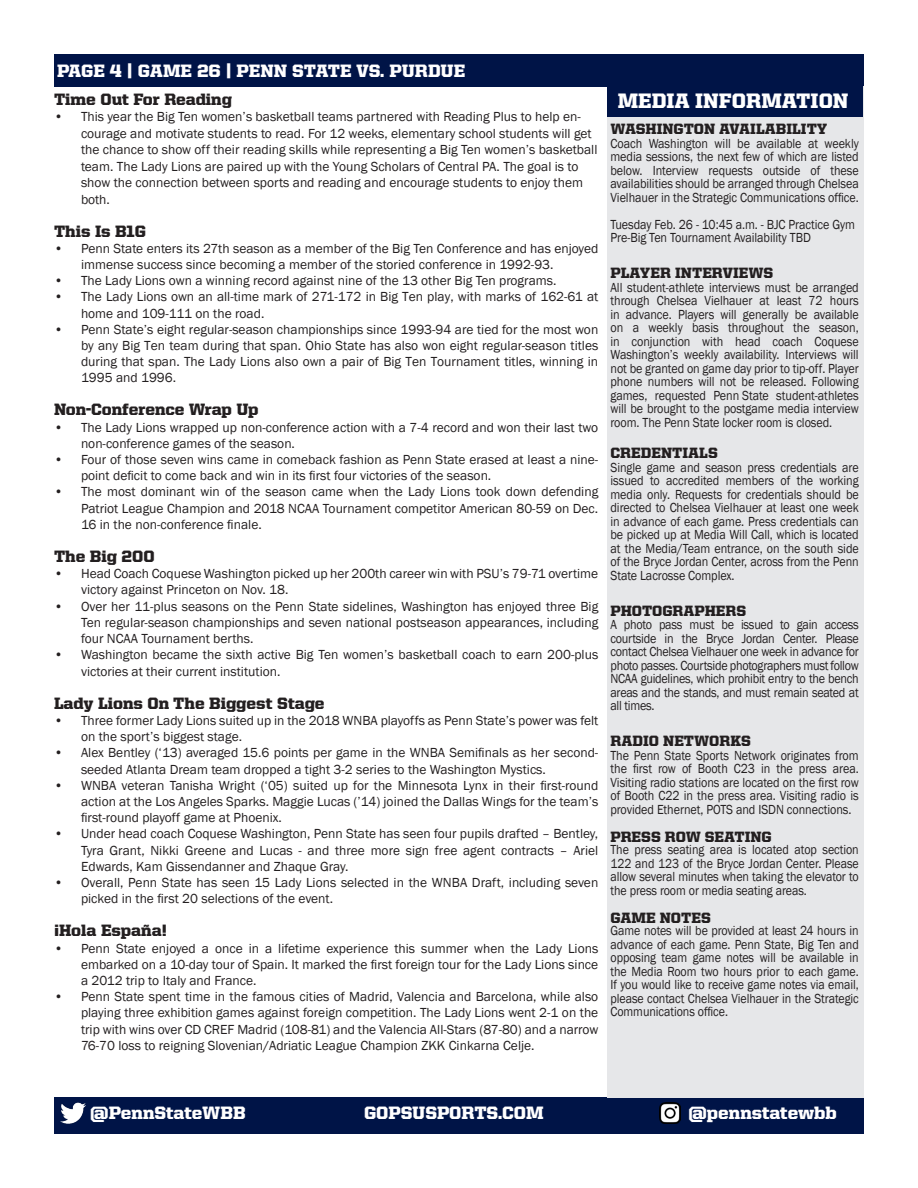
<style>
.page{position:relative;width:918px;height:1188px;background:#fff}
.page>*{position:absolute;margin:0;border:0;box-sizing:border-box;transform-origin:0 0}
.t1{font:900 21px "United Serif Reg";color:#fff}
.t2{font:900 18px "United Serif Reg";color:#fff}
.t3{font:900 16.5px "United Serif Reg";letter-spacing:-.005em;color:#231f20}
.t4{font:900 15px "United Serif Reg";color:#231f20}
.t5{font:13.5px/16.2px "Franklin Gothic";color:#231f20}
.t6{font:13.5px/13.5px "Franklin Gothic";color:#231f20;text-align:justify;scale:.9 1}
.t7{font:13.5px/13.5px "Franklin Gothic";color:#231f20;text-align:justify;scale:.89 1}
</style>
<div class="page">
<div style="left:54px;top:54px;width:810px;height:32px;background:#001447"></div>
<div style="left:54px;top:1097px;width:810px;height:37px;background:#001447"></div>
<img style="left:61px;top:1102px;width:24px;height:22px">
<img style="left:660px;top:1103px;width:21px;height:21px">
<div style="left:607px;top:86px;width:257px;height:1011px;background:#e6e7e9"></div>
<div style="left:607px;top:87px;width:255px;height:30px;background:#001447"></div>
<h2 class="t2" style="left:57px;top:60px;width:410px">PAGE 4 | GAME 26 | PENN STATE VS. PURDUE</h2>
<p class="t3" style="left:54px;top:90px;width:180px">Time Out For Reading</p>
<p class="t5" style="left:81px;top:109px;width:518px;text-indent:-27px">• This year the Big Ten women’s basketball teams partnered with Reading Plus to help en&shy;courage and motivate students to read. For 12 weeks, elementary school students will get the chance to show off their reading skills while representing a Big Ten women’s basketball team. The Lady Lions are paired up with the Young Scholars of Central PA. The goal is to show the connection between sports and reading and encourage students to enjoy them both.</p>
<p class="t3" style="left:54px;top:222px;width:94px">This Is B1G</p>
<p class="t5" style="left:81px;top:240px;width:519px;text-indent:-27px">• Penn State enters its 27th season as a member of the Big Ten Conference and has enjoyed immense success since becoming a member of the storied conference in 1992-93.</p>
<p class="t5" style="left:54px;top:273px;width:504px">• The Lady Lions own a winning record against nine of the 13 other Big Ten programs.</p>
<p class="t5" style="left:81px;top:289px;width:519px;text-indent:-27px">• The Lady Lions own an all-time mark of 271-172 in Big Ten play, with marks of 162-61 at home and 109-111 on the road.</p>
<p class="t5" style="left:81px;top:321px;width:519px;text-align:justify;text-indent:-27px">• Penn State’s eight regular-season championships since 1993-94 are tied for the most won by any Big Ten team during that span. Ohio State has also won eight regular-season titles during that span. The Lady Lions also own a pair of Big Ten Tournament titles, winning in 1995 and 1996.</p>
<p class="t3" style="left:54px;top:400px;width:206px">Non-Conference Wrap Up</p>
<p class="t5" style="left:81px;top:419px;width:519px;text-indent:-27px">• The Lady Lions wrapped up non-conference action with a 7-4 record and won their last two non-conference games of the season.</p>
<p class="t5" style="left:81px;top:452px;width:519px;text-indent:-27px">• Four of those seven wins came in comeback fashion as Penn State erased at least a nine&shy;point deficit to come back and win in its first four victories of the season.</p>
<p class="t5" style="left:81px;top:484px;width:519px;text-align:justify;text-indent:-27px">• The most dominant win of the season came when the Lady Lions took down defending Patriot League Champion and 2018 NCAA Tournament competitor American 80-59 on Dec.<br>16 in the non-conference finale.</p>
<p class="t3" style="left:54px;top:547px;width:102px">The Big 200</p>
<p class="t5" style="left:81px;top:566px;width:519px;text-indent:-27px">• Head Coach Coquese Washington picked up her 200th career win with PSU’s 79-71 overtime victory against Princeton on Nov. 18.</p>
<p class="t5" style="left:81px;top:598px;width:519px;text-align:justify;text-indent:-27px">• Over her 11-plus seasons on the Penn State sidelines, Washington has enjoyed three Big Ten regular-season championships and seven national postseason appearances, including four NCAA Tournament berths.</p>
<p class="t5" style="left:81px;top:647px;width:519px;text-indent:-27px">• Washington became the sixth active Big Ten women’s basketball coach to earn 200-plus victories at their current institution.</p>
<p class="t3" style="left:54px;top:694px;width:272px">Lady Lions On The Biggest Stage</p>
<p class="t5" style="left:81px;top:713px;width:519px;text-indent:-27px">• Three former Lady Lions suited up in the 2018 WNBA playoffs as Penn State’s power was felt on the sport’s biggest stage.</p>
<p class="t5" style="left:81px;top:745px;width:519px;text-indent:-27px">• Alex Bentley (‘13) averaged 15.6 points per game in the WNBA Semifinals as her second&shy;seeded Atlanta Dream team dropped a tight 3-2 series to the Washington Mystics.</p>
<p class="t5" style="left:81px;top:777px;width:519px;text-align:justify;text-indent:-27px">• WNBA veteran Tanisha Wright (‘05) suited up for the Minnesota Lynx in their first-round action at the Los Angeles Sparks. Maggie Lucas (’14) joined the Dallas Wings for the team’s first-round playoff game at Phoenix.</p>
<p class="t5" style="left:81px;top:826px;width:519px;text-align:justify;text-indent:-27px">• Under head coach Coquese Washington, Penn State has seen four pupils drafted – Bentley, Tyra Grant, Nikki Greene and Lucas - and three more sign free agent contracts – Ariel Edwards, Kam Gissendanner and Zhaque Gray.</p>
<p class="t5" style="left:81px;top:874px;width:519px;text-indent:-27px">• Overall, Penn State has seen 15 Lady Lions selected in the WNBA Draft, including seven picked in the first 20 selections of the event.</p>
<p class="t3" style="left:54px;top:922px;width:114px">¡Hola España!</p>
<p class="t5" style="left:81px;top:940px;width:519px;text-align:justify;text-indent:-27px">• Penn State enjoyed a once in a lifetime experience this summer when the Lady Lions embarked on a 10-day tour of Spain. It marked the first foreign tour for the Lady Lions since a 2012 trip to Italy and France.</p>
<p class="t5" style="left:81px;top:989px;width:519px;text-align:justify;text-indent:-27px">• Penn State spent time in the famous cities of Madrid, Valencia and Barcelona, while also playing three exhibition games against foreign competition. The Lady Lions went 2-1 on the trip with wins over CD CREF Madrid (108-81) and the Valencia All-Stars (87-80) and a narrow 76-70 loss to reigning Slovenian/Adriatic League Champion ZKK Cinkarna Celje.</p>
<p class="t1" style="left:618px;top:89px;width:232px">MEDIA INFORMATION</p>
<p class="t4" style="left:610px;top:121px;width:219px">WASHINGTON AVAILABILITY</p>
<p class="t6" style="left:610px;top:137px;width:277px">Coach Washington will be available at weekly media sessions, the next few of which are listed below. Interview requests outside of these availabilities should be arranged through Chelsea Vielhauer in the Strategic Communications office.</p>
<p class="t6" style="left:610px;top:218px;width:273px">Tuesday Feb. 26 - 10:45 a.m. - BJC Practice Gym</p>
<p class="t6" style="left:610px;top:231px;width:224px">Pre-Big Ten Tournament Availability TBD</p>
<p class="t4" style="left:610px;top:265px;width:164px">PLAYER INTERVIEWS</p>
<p class="t6" style="left:610px;top:281px;width:277px">All student-athlete interviews must be arranged through Chelsea Vielhauer at least 72 hours in advance. Players will generally be available on a weekly basis throughout the season, in conjunction with head coach Coquese Washington’s weekly availability. Interviews will not be granted on game day prior to tip-off. Player phone numbers will not be released. Following games, requested Penn State student-athletes will be brought to the postgame media interview room. The Penn State locker room is closed.</p>
<p class="t4" style="left:610px;top:445px;width:109px">CREDENTIALS</p>
<p class="t6" style="left:610px;top:461px;width:277px">Single game and season press credentials are issued to accredited members of the working media only. Requests for credentials should be directed to Chelsea Vielhauer at least one week in advance of each game. Press credentials can be picked up at Media Will Call, which is located at the Media/Team entrance, on the south side of the Bryce Jordan Center, across from the Penn State Lacrosse Complex.</p>
<p class="t4" style="left:610px;top:602px;width:137px">PHOTOGRAPHERS</p>
<p class="t6" style="left:610px;top:618px;width:277px">A photo pass must be issued to gain access courtside in the Bryce Jordan Center. Please contact Chelsea Vielhauer one week in advance for photo passes. Courtside photographers must follow NCAA guidelines, which prohibit entry to the bench areas and the stands, and must remain seated at all times.</p>
<p class="t4" style="left:610px;top:733px;width:142px">RADIO NETWORKS</p>
<p class="t6" style="left:610px;top:749px;width:277px">The Penn State Sports Network originates from the first row of Booth C23 in the press area.<br>Visiting radio stations are located on the first row of Booth C22 in the press area. Visiting radio is provided Ethernet, POTS and ISDN connections.</p>
<p class="t4" style="left:610px;top:829px;width:163px">PRESS ROW SEATING</p>
<p class="t7" style="left:610px;top:843px;width:281px">The press seating area is located atop section 122 and 123 of the Bryce Jordan Center. Please allow several minutes when taking the elevator to the press room or media seating areas.</p>
<p class="t4" style="left:610px;top:910px;width:102px">GAME NOTES</p>
<p class="t7" style="left:610px;top:924px;width:281px">Game notes will be provided at least 24 hours in advance of each game. Penn State, Big Ten and opposing team game notes will be available in the Media Room two hours prior to each game.<br>If you would like to receive game notes via email, please contact Chelsea Vielhauer in the Strategic Communications office.</p>
<h2 class="t2" style="left:90px;top:1102px;width:157px">@PennStateWBB</h2>
<h2 class="t2" style="left:364px;top:1102px;width:181px">GOPSUSPORTS.COM</h2>
<h2 class="t2" style="left:688px;top:1103px;width:150px">@pennstatewbb</h2>
</div>
